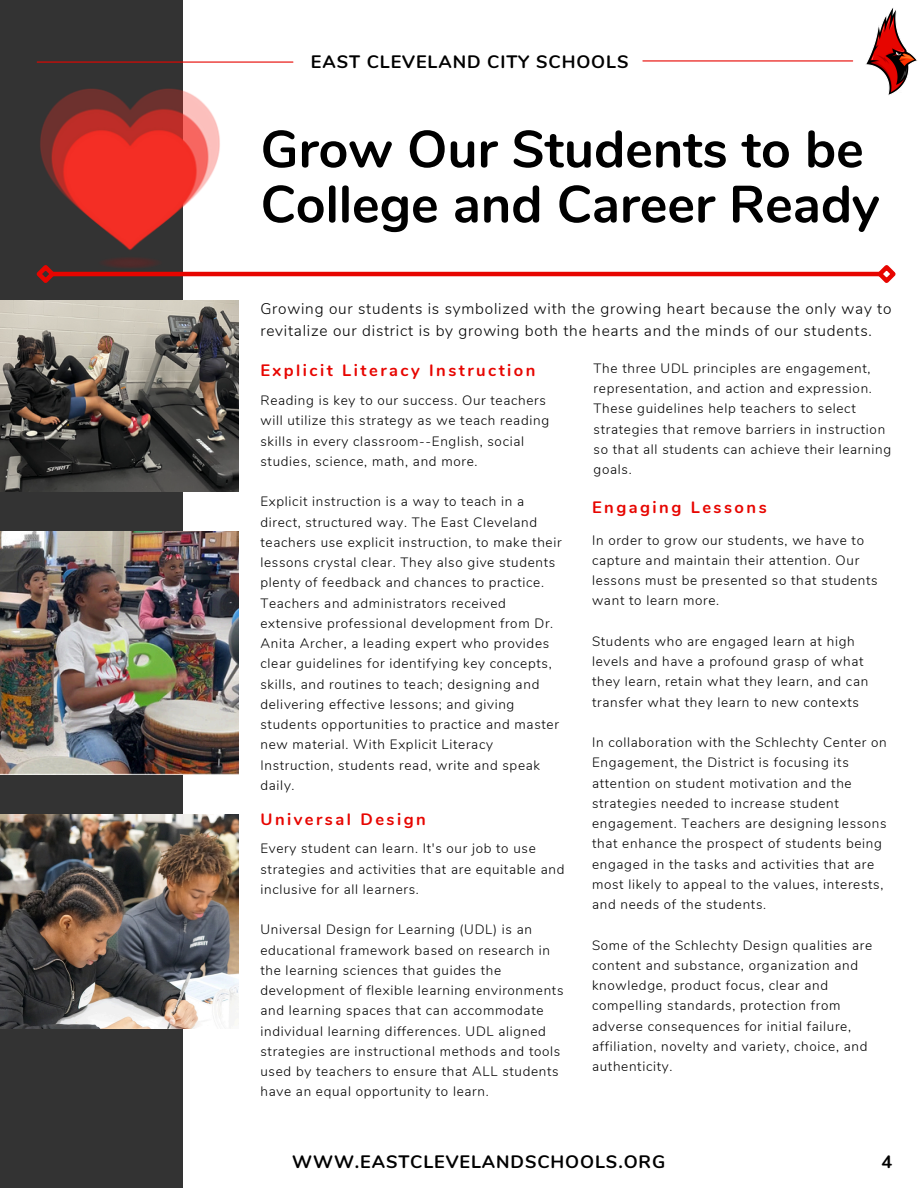
<style>
.page{position:relative;width:918px;height:1188px;background:#fff}
.page>*{position:absolute;margin:0;border:0;box-sizing:border-box;transform-origin:0 0}
.t1{font:700 52.05px/55.1px "Nunito";color:#000}
.t2{font:700 18px "Nunito";letter-spacing:.05em;color:#000}
.t3{font:700 16.5px "Nunito";letter-spacing:.15em;color:#e70500}
.t4{font:300 15.45px/22.5px "Nunito";letter-spacing:.05em;color:#000}
.t5{font:300 13.5px/20.2px "Nunito";letter-spacing:.05em;color:#000}
</style>
<div class="page">
<div style="left:0;top:0;width:182px;height:1188px;background:#333"></div>
<hr style="left:37px;top:62px;width:256px;height:1px;background:#e70500">
<hr style="left:643px;top:60px;width:210px;height:2px;background:#e70500">
<img style="left:845px;top:8px;width:73px;height:87px">
<img style="left:40px;top:85px;width:185px;height:187px">
<hr style="left:52px;top:272px;width:828px;height:4px;background:#e70500">
<svg style="left:36px;top:261px;width:23px;height:22px"></svg>
<svg style="left:873px;top:265px;width:23px;height:18px"></svg>
<img style="left:0;top:815px;width:238px;height:213px">
<img style="left:0;top:531px;width:238px;height:243px">
<img style="left:0;top:301px;width:238px;height:191px">
<p class="t2" style="left:311px;top:50px;width:319px">EAST CLEVELAND CITY SCHOOLS</p>
<p class="t1" style="left:260px;top:123px;width:620px">Grow Our Students to be<br>College and Career Ready</p>
<p class="t4" style="left:260px;top:298px;width:633px">Growing our students is symbolized with the growing heart because the only way to revitalize our district is by growing both the hearts and the minds of our students.</p>
<p class="t3" style="left:260px;top:359px;width:277px">Explicit Literacy Instruction</p>
<p class="t5" style="left:594px;top:358px;width:299px">The three UDL principles are engagement, representation, and action and expression.<br>These guidelines help teachers to select strategies that remove barriers in instruction so that all students can achieve their learning goals.</p>
<h3 class="t5" style="left:260px;top:390px;width:290px">Reading is key to our success. Our teachers will utilize this strategy as we teach reading skills in every classroom--English, social studies, science, math, and more.</h3>
<p class="t5" style="left:260px;top:492px;width:303px">Explicit instruction is a way to teach in a direct, structured way. The East Cleveland teachers use explicit instruction, to make their lessons crystal clear. They also give students plenty of feedback and chances to practice.<br>Teachers and administrators received extensive professional development from Dr.<br>Anita Archer, a leading expert who provides clear guidelines for identifying key concepts, skills, and routines to teach; designing and delivering effective lessons; and giving students opportunities to practice and master new material. With Explicit Literacy Instruction, students read, write and speak daily.</p>
<h4 class="t3" style="left:592px;top:496px;width:176px">Engaging Lessons</h4>
<p class="t5" style="left:592px;top:530px;width:287px">In order to grow our students, we have to capture and maintain their attention. Our lessons must be presented so that students want to learn more.</p>
<h3 class="t5" style="left:592px;top:631px;width:278px">Students who are engaged learn at high levels and have a profound grasp of what they learn, retain what they learn, and can transfer what they learn to new contexts</h3>
<p class="t5" style="left:592px;top:733px;width:296px">In collaboration with the Schlechty Center on Engagement, the District is focusing its attention on student motivation and the strategies needed to increase student engagement. Teachers are designing lessons that enhance the prospect of students being engaged in the tasks and activities that are most likely to appeal to the values, interests, and needs of the students.</p>
<p class="t5" style="left:592px;top:935px;width:282px">Some of the Schlechty Design qualities are content and substance, organization and knowledge, product focus, clear and compelling standards, protection from adverse consequences for initial failure, affiliation, novelty and variety, choice, and authenticity.</p>
<p class="t3" style="left:260px;top:808px;width:167px">Universal Design</p>
<h1 class="t5" style="left:260px;top:839px;width:306px">Every student can learn. It's our job to use strategies and activities that are equitable and inclusive for all learners.</h1>
<p class="t5" style="left:260px;top:920px;width:305px">Universal Design for Learning (UDL) is an educational framework based on research in the learning sciences that guides the development of flexible learning environments and learning spaces that can accommodate individual learning differences. UDL aligned strategies are instructional methods and tools used by teachers to ensure that ALL students have an equal opportunity to learn.</p>
<p class="t2" style="left:292px;top:1150px;width:374px">WWW.EASTCLEVELANDSCHOOLS.ORG</p>
<h2 class="t2" style="left:881px;top:1150px;width:12px">4</h2>
</div>
